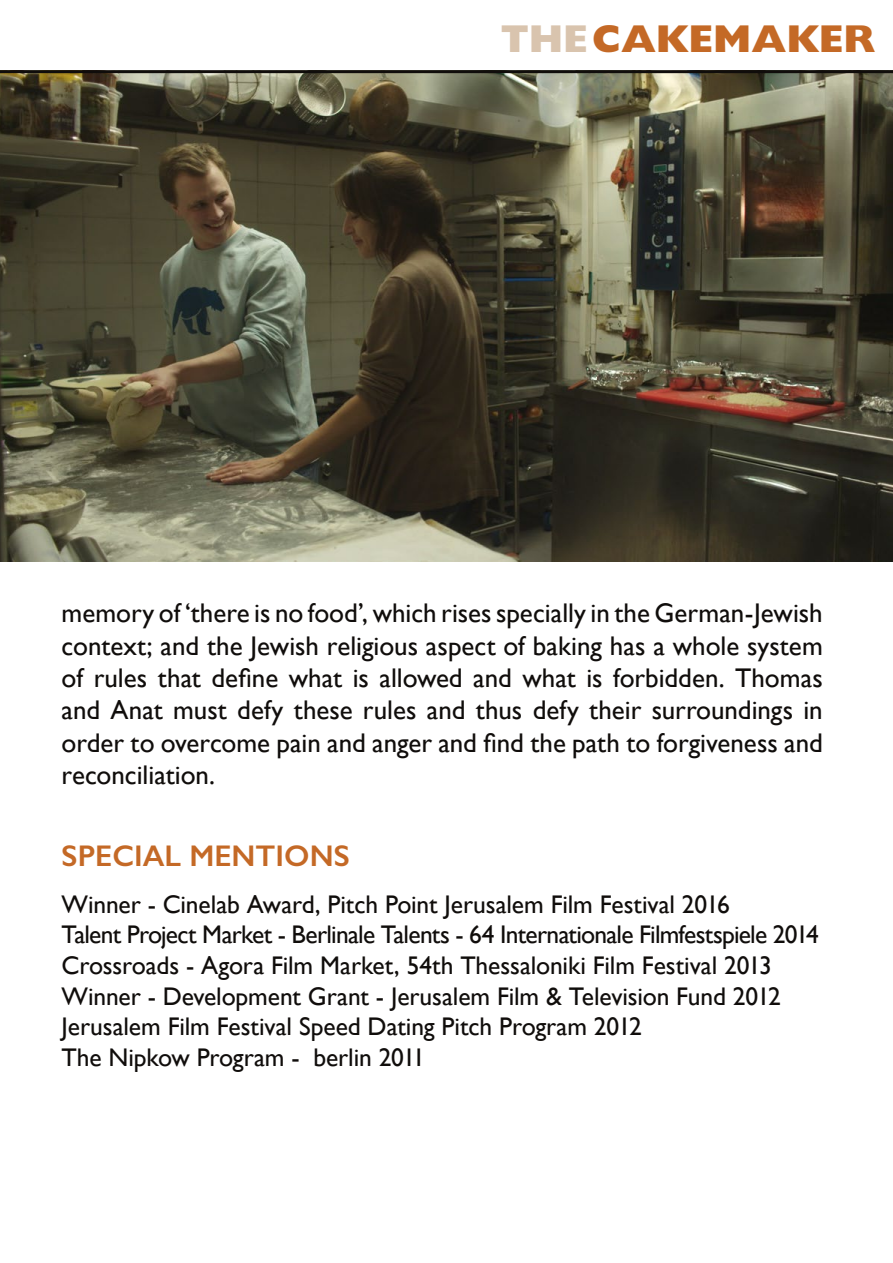
<style>
.page{position:relative;width:893px;height:1263px;background:#fff}
.page>*{position:absolute;margin:0;border:0;box-sizing:border-box;transform-origin:0 0}
.t1{font:800 39px "Gill Sans";color:#c46926}
.t2{font:600 30px "Gill Sans";color:#c46926}
.t3{font:27px/32.4px "Gill Sans";color:#100d0b;text-align:justify}
.t4{font:25.5px/30.6px "Gill Sans";letter-spacing:-.005em;color:#100d0b}
.s1{color:#d9c4ae}
</style>
<div class="page">
<img style="left:0;top:73px;width:893px;height:488px">
<hr style="left:0;top:70px;width:893px;height:3px;background:#100d0b">
<h1 class="t1" style="left:501px;top:16px;width:376px"><span class="s1">THE</span>CAKEMAKER</h1>
<p class="t3" style="left:62px;top:597px;width:763px">memory of ‘there is no food’, which rises specially in the German-Jewish context; and the Jewish religious aspect of baking has a whole system of rules that define what is allowed and what is forbidden. Thomas and Anat must defy these rules and thus defy their surroundings in order to overcome pain and anger and find the path to forgiveness and reconciliation.</p>
<p class="t2" style="left:62px;top:837px;width:290px">SPECIAL MENTIONS</p>
<p class="t4" style="left:62px;top:888px;width:759px">Winner - Cinelab Award, Pitch Point Jerusalem Film Festival 2016<br>Talent Project Market - Berlinale Talents - 64 Internationale Filmfestspiele 2014<br>Crossroads - Agora Film Market, 54th Thessaloniki Film Festival 2013<br>Winner - Development Grant - Jerusalem Film &amp; Television Fund 2012<br>Jerusalem Film Festival Speed Dating Pitch Program 2012<br>The Nipkow Program - berlin 2011</p>
</div>
